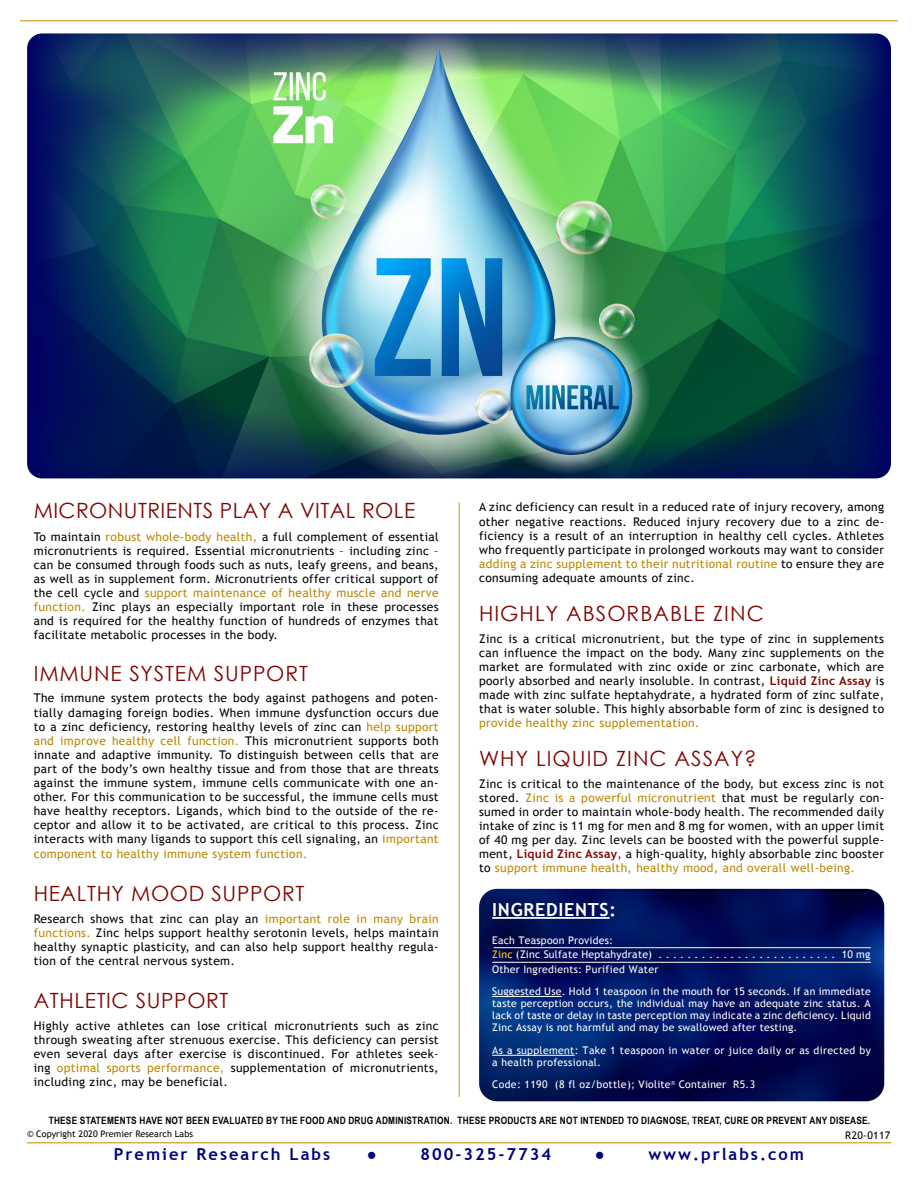
<style>
.page{position:relative;width:918px;height:1188px;background:#fff}
.page>*{position:absolute;margin:0;border:0;box-sizing:border-box;transform-origin:0 0}
.t1{font:21px "Century Gothic";letter-spacing:.03em;color:#800602}
.t2{font:21px "Century Gothic";letter-spacing:.05em;color:#800602}
.t3{font:700 18px "Trebuchet MS";letter-spacing:.04em;color:#fff}
.t4{font:700 16.5px "Trebuchet MS";letter-spacing:.12em;color:#00007d}
.t5{font:12px/14.1px "Trebuchet MS";letter-spacing:.03em;color:#000;text-align:justify}
.t6{font:12px "Trebuchet MS";letter-spacing:.03em;color:#bc8702}
.t7{font:10.5px/12px "Trebuchet MS";letter-spacing:.02em;color:#fff}
.t8{font:10.5px "Trebuchet MS";letter-spacing:.03em;color:#000}
.t9{font:700 10.2px "Arial Narrow";letter-spacing:.02em;color:#000}
.t10{font:9px "Trebuchet MS";letter-spacing:.01em;color:#000}
.s1{color:#bc8702}
.s2{font-weight:700;color:#800602}
.s3{color:#800602}
.s4{color:#ffd705}
</style>
<div class="page">
<hr style="left:20px;top:20px;width:878px;height:1px;background:#cb9611">
<hr style="left:27px;top:1142px;width:864px;height:1px;background:#cb9611">
<hr style="left:459px;top:502px;width:1px;height:595px;background:#cb9611">
<img style="left:27px;top:33px;width:864px;height:445px">
<img style="left:479px;top:889px;width:405px;height:212px">
<hr style="left:492px;top:917px;width:118px;height:2px;background:#fff">
<hr style="left:492px;top:947px;width:379px;height:1px;background:#000">
<hr style="left:492px;top:996px;width:70px;height:1px;background:#fff">
<hr style="left:492px;top:1055px;width:83px;height:1px;background:#fff">
<hr style="left:492px;top:962px;width:379px;height:1px;background:#fff">
<hr style="left:494px;top:947px;width:377px;height:1px;background:#fff">
<h1 class="t1" style="left:34px;top:496px;width:383px">MICRONUTRIENTS PLAY A VITAL ROLE</h1>
<p class="t5" style="left:34px;top:529px;width:406px">To maintain <span class="s1">robust whole-body health,</span> a full complement of essential micronutrients is required. Essential micronutrients – including zinc – can be consumed through foods such as nuts, leafy greens, and beans, as well as in supplement form. Micronutrients offer critical support of the cell cycle and <span class="s1">support maintenance of healthy muscle and nerve function.</span> Zinc plays an especially important role in these processes and is required for the healthy function of hundreds of enzymes that facilitate metabolic processes in the body.</p>
<h1 class="t1" style="left:34px;top:658px;width:276px">IMMUNE SYSTEM SUPPORT</h1>
<p class="t5" style="left:34px;top:691px;width:406px">The immune system protects the body against pathogens and poten&shy;tially damaging foreign bodies. When immune dysfunction occurs due to a zinc deficiency, restoring healthy levels of zinc can <span class="s1">help support and improve healthy cell function.</span> This micronutrient supports both innate and adaptive immunity. To distinguish between cells that are part of the body’s own healthy tissue and from those that are threats against the immune system, immune cells communicate with one an&shy;other. For this communication to be successful, the immune cells must have healthy receptors. Ligands, which bind to the outside of the re&shy;ceptor and allow it to be activated, are critical to this process. Zinc interacts with many ligands to support this cell signaling, an <span class="s1">important component to healthy immune system function.</span></p>
<h1 class="t1" style="left:34px;top:879px;width:272px">HEALTHY MOOD SUPPORT</h1>
<p class="t5" style="left:34px;top:911px;width:406px">Research shows that zinc can play an <span class="s1">important role in many brain functions.</span> Zinc helps support healthy serotonin levels, helps maintain healthy synaptic plasticity, and can also help support healthy regula&shy;tion of the central nervous system.</p>
<h1 class="t1" style="left:34px;top:986px;width:196px">ATHLETIC SUPPORT</h1>
<p class="t5" style="left:34px;top:1019px;width:406px">Highly active athletes can lose critical micronutrients such as zinc through sweating after strenuous exercise. This deficiency can persist even several days after exercise is discontinued. For athletes seek&shy;ing <span class="s1">optimal sports performance,</span> supplementation of micronutrients, including zinc, may be beneficial.</p>
<p class="t5" style="left:479px;top:500px;width:407px">A zinc deficiency can result in a reduced rate of injury recovery, among other negative reactions. Reduced injury recovery due to a zinc de&shy;ficiency is a result of an interruption in healthy cell cycles. Athletes who frequently participate in prolonged workouts may want to consider <span class="s1">adding a zinc supplement to their nutritional routine</span> to ensure they are consuming adequate amounts of zinc.</p>
<h1 class="t2" style="left:479px;top:599px;width:286px">HIGHLY ABSORBABLE ZINC</h1>
<p class="t5" style="left:479px;top:632px;width:407px">Zinc is a critical micronutrient, but the type of zinc in supplements can influence the impact on the body. Many zinc supplements on the market are formulated with zinc oxide or zinc carbonate, which are poorly absorbed and nearly insoluble. In contrast, <span class="s2">Liquid Zinc Assay</span> is made with zinc sulfate heptahydrate, a hydrated form of zinc sulfate, that is water soluble. This highly absorbable form of zinc is designed to</p>
<p class="t6" style="left:479px;top:716px;width:222px">provide healthy zinc supplementation.</p>
<h1 class="t2" style="left:479px;top:744px;width:279px">WHY LIQUID ZINC ASSAY?</h1>
<p class="t5" style="left:479px;top:777px;width:407px">Zinc is critical to the maintenance of the body, but excess zinc is not stored. <span class="s1">Zinc is a powerful micronutrient</span> that must be regularly con&shy;sumed in order to maintain whole-body health. The recommended daily intake of zinc is 11 mg for men and 8 mg for women, with an upper limit of 40 mg per day. Zinc levels can be boosted with the powerful supple&shy;ment, <span class="s2">Liquid Zinc Assay</span><span class="s3">,</span> a high-quality, highly absorbable zinc booster to <span class="s1">support immune health, healthy mood, and overall well-being.</span></p>
<h2 class="t3" style="left:492px;top:898px;width:125px">INGREDIENTS:</h2>
<p class="t7" style="left:492px;top:933px;width:380px;line-height:14.2px">Each Teaspoon Provides:<br><span class="s4">Zinc</span> (Zinc Sulfate Heptahydrate) . . . . . . . . . . . . . . . . . . . . . . . . . 10 mg<br>Other Ingredients: Purified Water</p>
<p class="t7" style="left:492px;top:986px;width:380px;text-align:justify">Suggested Use. Hold 1 teaspoon in the mouth for 15 seconds. If an immediate taste perception occurs, the individual may have an adequate zinc status. A lack of taste or delay in taste perception may indicate a zinc deficiency. Liquid Zinc Assay is not harmful and may be swallowed after testing.</p>
<p class="t7" style="left:492px;top:1044px;width:380px">As a supplement: Take 1 teaspoon in water or juice daily or as directed by a health professional.</p>
<p class="t7" style="left:492px;top:1079px;width:264px">Code: 1190 (8 fl oz/bottle); Violite<sup>®</sup> Container R5.3</p>
<p class="t9" style="left:49px;top:1113px;width:823px">THESE STATEMENTS HAVE NOT BEEN EVALUATED BY THE FOOD AND DRUG ADMINISTRATION. THESE PRODUCTS ARE NOT INTENDED TO DIAGNOSE, TREAT, CURE OR PREVENT ANY DISEASE.</p>
<p class="t10" style="left:27px;top:1129px;width:168px">© Copyright 2020 Premier Research Labs</p>
<h3 class="t4" style="left:114px;top:1144px;width:218px">Premier Research Labs</h3>
<h3 class="t4" style="left:367px;top:1144px;width:11px">●</h3>
<h3 class="t4" style="left:421px;top:1144px;width:132px">800-325-7734</h3>
<h3 class="t4" style="left:595px;top:1144px;width:11px">●</h3>
<h3 class="t4" style="left:648px;top:1144px;width:157px">www.prlabs.com</h3>
<p class="t8" style="left:845px;top:1129px;width:47px">R20-0117</p>
</div>
